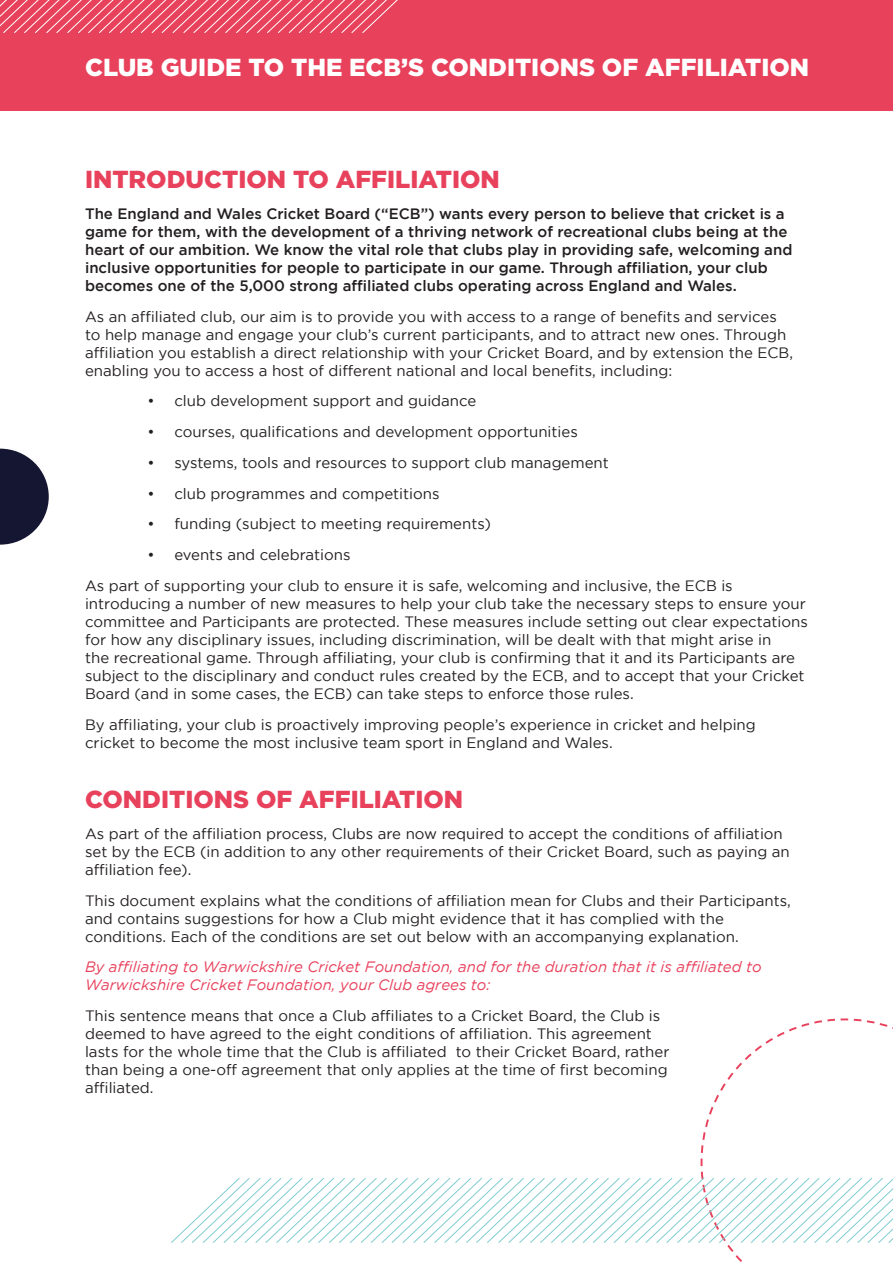
<style>
.page{position:relative;width:893px;height:1263px;background:#fff}
.page>*{position:absolute;margin:0;border:0;box-sizing:border-box;transform-origin:0 0}
.t1{font:900 24.6px "Gotham";color:#e8415c}
.t2{font:900 24.6px "Gotham";color:#fff}
.t3{font:15px/18px "Gotham";color:#231f20}
.t4{font:500 15px/18px "Gotham";color:#231f20}
.t5{font:italic 15px/18px "Gotham";color:#e8415c}
</style>
<div class="page">
<div style="left:0;top:0;width:893px;height:111px;background:#e8415c"></div>
<svg style="left:0;top:0;width:398px;height:33px"></svg>
<svg style="left:700px;top:1018px;width:193px;height:244px"></svg>
<svg style="left:0;top:449px;width:49px;height:96px"></svg>
<svg style="left:171px;top:1177px;width:722px;height:66px"></svg>
<p class="t2" style="left:85px;top:53px;width:726px">CLUB GUIDE TO THE ECB’S CONDITIONS OF AFFILIATION</p>
<p class="t1" style="left:85px;top:165px;width:416px">INTRODUCTION TO AFFILIATION</p>
<p class="t4" style="left:85px;top:204px;width:709px">The England and Wales Cricket Board (“ECB”) wants every person to believe that cricket is a game for them, with the development of a thriving network of recreational clubs being at the heart of our ambition. We know the vital role that clubs play in providing safe, welcoming and inclusive opportunities for people to participate in our game. Through affiliation, your club becomes one of the 5,000 strong affiliated clubs operating across England and Wales.</p>
<p class="t3" style="left:85px;top:307px;width:709px">As an affiliated club, our aim is to provide you with access to a range of benefits and services to help manage and engage your club’s current participants, and to attract new ones. Through affiliation you establish a direct relationship with your Cricket Board, and by extension the ECB, enabling you to access a host of different national and local benefits, including:</p>
<p class="t3" style="left:147px;top:392px;width:331px">• club development support and guidance</p>
<p class="t3" style="left:147px;top:423px;width:432px">• courses, qualifications and development opportunities</p>
<p class="t3" style="left:147px;top:453px;width:463px">• systems, tools and resources to support club management</p>
<p class="t3" style="left:147px;top:484px;width:294px">• club programmes and competitions</p>
<p class="t3" style="left:147px;top:515px;width:345px">• funding (subject to meeting requirements)</p>
<p class="t3" style="left:147px;top:546px;width:205px">• events and celebrations</p>
<p class="t3" style="left:85px;top:576px;width:724px">As part of supporting your club to ensure it is safe, welcoming and inclusive, the ECB is introducing a number of new measures to help your club take the necessary steps to ensure your committee and Participants are protected. These measures include setting out clear expectations for how any disciplinary issues, including discrimination, will be dealt with that might arise in<br>the recreational game. Through affiliating, your club is confirming that it and its Participants are subject to the disciplinary and conduct rules created by the ECB, and to accept that your Cricket Board (and in some cases, the ECB) can take steps to enforce those rules.</p>
<p class="t3" style="left:85px;top:715px;width:672px">By affiliating, your club is proactively improving people’s experience in cricket and helping cricket to become the most inclusive team sport in England and Wales.</p>
<p class="t1" style="left:85px;top:785px;width:380px">CONDITIONS OF AFFILIATION</p>
<p class="t3" style="left:85px;top:824px;width:706px">As part of the affiliation process, Clubs are now required to accept the conditions of affiliation set by the ECB (in addition to any other requirements of their Cricket Board, such as paying an affiliation fee).</p>
<p class="t3" style="left:85px;top:891px;width:707px">This document explains what the conditions of affiliation mean for Clubs and their Participants, and contains suggestions for how a Club might evidence that it has complied with the conditions. Each of the conditions are set out below with an accompanying explanation.</p>
<p class="t5" style="left:85px;top:958px;width:678px">By affiliating to Warwickshire Cricket Foundation, and for the duration that it is affiliated to<br>Warwickshire Cricket Foundation, your Club agrees to:</p>
<p class="t3" style="left:85px;top:1006px;width:586px">This sentence means that once a Club affiliates to a Cricket Board, the Club is deemed to have agreed to the eight conditions of affiliation. This agreement lasts for the whole time that the Club is affiliated to their Cricket Board, rather than being a one-off agreement that only applies at the time of first becoming affiliated.</p>
</div>
